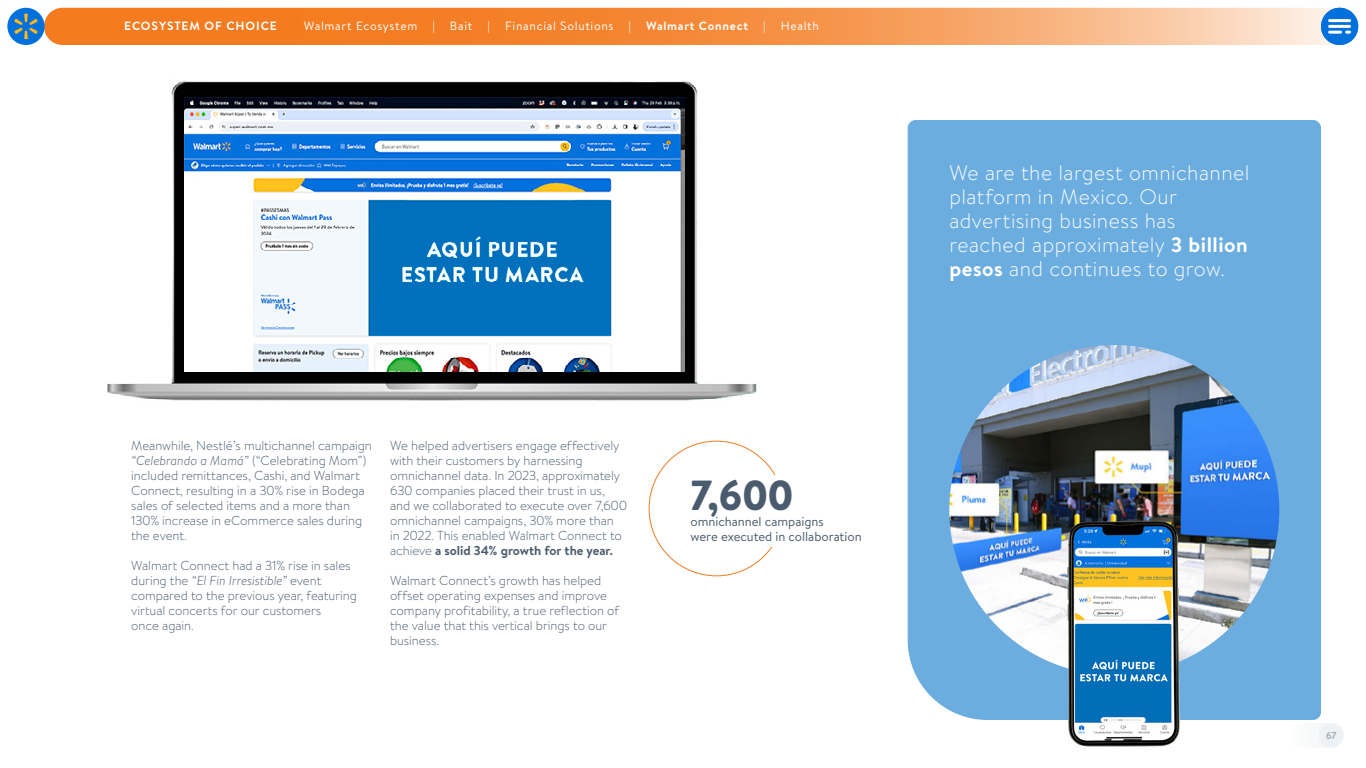
<style>
.page{position:relative;width:1366px;height:768px;background:#fff}
.page>*{position:absolute;margin:0;border:0;box-sizing:border-box;transform-origin:0 0}
.t1{font:900 42px "Bogle";color:#4a5b6d}
.t2{font:300 21px/24px "Bogle";letter-spacing:.02em;color:#fff}
.t3{font:300 13px/15px "Bogle";letter-spacing:-.005em;color:#4a5b6d}
.t4{font:13px/15px "Bogle";letter-spacing:-.005em;color:#4a5b6d}
.t5{font:12px "Bogle";letter-spacing:.055em;color:#fff}
.t6{font:700 12px "Bogle";letter-spacing:.07em;color:#fff}
.t7{font:700 10px "Bogle";color:#a4adb6}
.s1{font-style:italic}
.s2{font-weight:700}
</style>
<div class="page">
<img style="left:107px;top:80px;width:650px;height:321px">
<div style="left:908px;top:120px;width:413px;height:600px;background:#6caddf"></div>
<img style="left:949px;top:345px;width:330px;height:330px;border-radius:165px">
<img style="left:185px;top:98px;width:500px;height:273px">
<img style="left:1062px;top:510px;width:123px;height:237px">
<div style="left:1288px;top:723px;width:56px;height:25px;background:#f9fafb;border-radius:12px"></div>
<div style="left:1319px;top:723px;width:25px;height:25px;background:#eef2f4;border-radius:50%"></div>
<svg style="left:44px;top:8px;width:1312px;height:37px;background:#f69751"></svg>
<div style="left:1321px;top:8px;width:37px;height:37px;background:#0071dc;border-radius:50%"></div>
<hr style="left:1330px;top:19px;width:20px;height:3px;background:#fff">
<hr style="left:1330px;top:25px;width:20px;height:3px;background:#fff">
<svg style="left:1330px;top:31px;width:11px;height:3px"></svg>
<div style="left:7px;top:8px;width:38px;height:37px;background:#0071dc;border-radius:50%"></div>
<svg style="left:14px;top:13px;width:24px;height:26px"></svg>
<p class="t6" style="left:124px;top:17px;width:154px">ECOSYSTEM OF CHOICE</p>
<p class="t5" style="left:304px;top:17px;width:115px">Walmart Ecosystem</p>
<p class="t5" style="left:432px;top:17px;width:4px">|</p>
<p class="t5" style="left:450px;top:17px;width:24px">Bait</p>
<p class="t5" style="left:488px;top:17px;width:4px">|</p>
<p class="t5" style="left:505px;top:17px;width:110px">Financial Solutions</p>
<p class="t5" style="left:629px;top:17px;width:4px">|</p>
<p class="t6" style="left:646px;top:17px;width:103px">Walmart Connect</p>
<p class="t5" style="left:763px;top:17px;width:4px">|</p>
<p class="t5" style="left:781px;top:17px;width:40px">Health</p>
<p class="t3" style="left:131px;top:438px;width:242px">Meanwhile, Nestlé’s multichannel campaign <span class="s1">“Celebrando a Mamá”</span> (“Celebrating Mom”) included remittances, Cashi, and Walmart Connect, resulting in a 30% rise in Bodega sales of selected items and a more than 130% increase in eCommerce sales during the event.</p>
<p class="t3" style="left:131px;top:558px;width:227px">Walmart Connect had a 31% rise in sales during the <span class="s1">“El Fin Irresistible”</span> event compared to the previous year, featuring virtual concerts for our customers<br>once again.</p>
<p class="t3" style="left:390px;top:438px;width:239px">We helped advertisers engage effectively with their customers by harnessing omnichannel data. In 2023, approximately 630 companies placed their trust in us, and we collaborated to execute over 7,600 omnichannel campaigns, 30% more than<br>in 2022. This enabled Walmart Connect to achieve <span class="s2">a solid 34% growth for the year.</span></p>
<p class="t3" style="left:390px;top:573px;width:231px">Walmart Connect’s growth has helped offset operating expenses and improve company profitability, a true reflection of the value that this vertical brings to our business.</p>
<h1 class="t1" style="left:690px;top:465px;width:104px">7,600</h1>
<p class="t4" style="left:690px;top:514px;width:173px">omnichannel campaigns<br>were executed in collaboration</p>
<h2 class="t2" style="left:949px;top:160px;width:302px">We are the largest omnichannel platform in Mexico. Our advertising business has reached approximately <span class="s2">3 billion pesos</span> and continues to grow.</h2>
<p class="t7" style="left:1326px;top:728px;width:12px">67</p>
</div>
